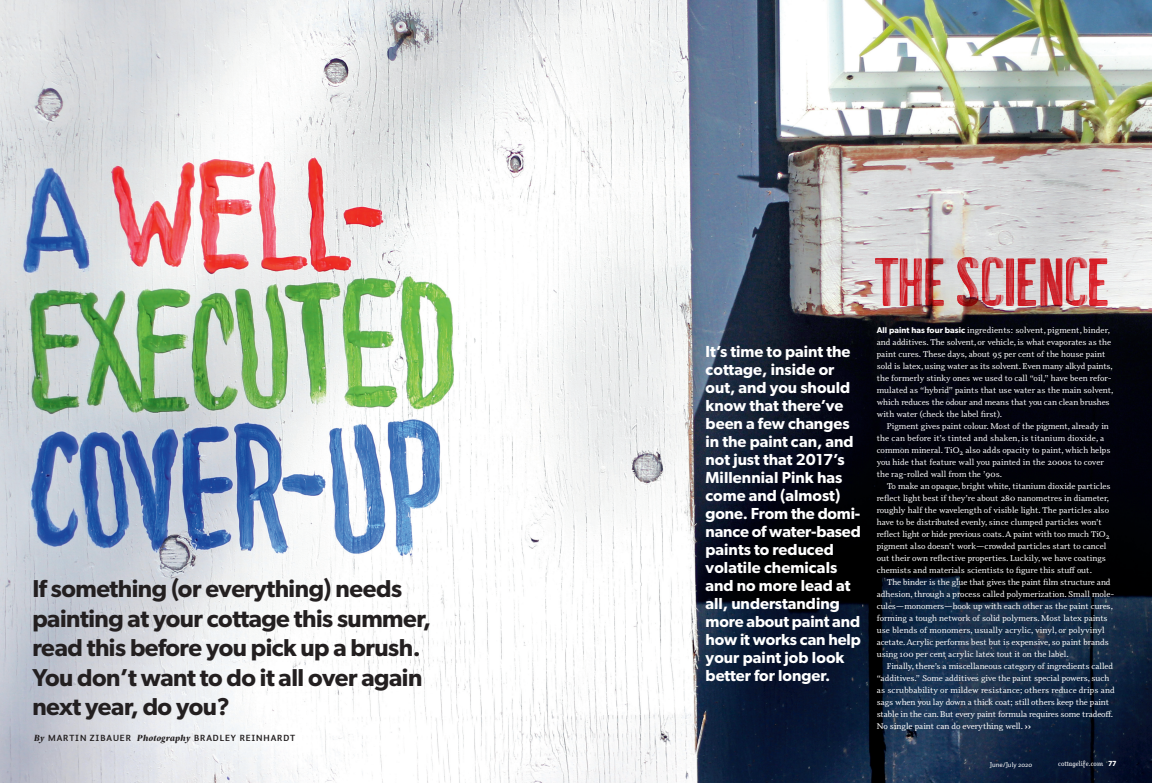
<style>
.page{position:relative;width:1152px;height:783px;background:#fff}
.page>*{position:absolute;margin:0;border:0;box-sizing:border-box;transform-origin:0 0}
.t1{font:600 24.5px/29.4px "Gibson";letter-spacing:-.02em;color:#231f20}
.t2{font:600 16px/18px "Gibson";color:#fff}
.t3{font:700 9px "Auto 1";letter-spacing:.1em;color:#231f20}
.t4{font:8.4px/12px "Odile";color:#fff}
.t5{font:italic 7px "Odile Upright";letter-spacing:.005em;color:#fff}
.t6{font:7px "Auto 1";letter-spacing:.005em;color:#fff}
.s1{font-family:"Starling";font-weight:900;font-style:italic}
.s2{font-family:"Gibson";font-weight:600}
.s3{font-weight:700}
.s4{font-family:"Auto 1 Black LF";font-style:normal;font-size:7.2px}
</style>
<div class="page">
<img style="left:0;top:0;width:1152px;height:783px">
<img style="left:865px;top:249px;width:287px;height:67px">
<h1 class="t1" style="left:32px;top:574px;width:400px">If something (or everything) needs painting at your cottage this summer, read this before you pick up a brush.<br>You don’t want to do it all over again next year, do you?</h1>
<p class="t3" style="left:34px;top:733px;width:263px"><span class="s1">By</span> MARTIN ZIBAUER <span class="s1">Photography</span> BRADLEY REINHARDT</p>
<p class="t2" style="left:706px;top:342px;width:157px">It’s time to paint the cottage, inside or out, and you should know that there’ve been a few changes in the paint can, and not just that 2017’s<br>Millennial Pink has come and (almost) gone. From the domi&shy;nance of water-based paints to reduced volatile chemicals and no more lead at all, understanding more about paint and how it works can help your paint job look better for longer.</p>
<p class="t4" style="left:877px;top:324px;width:238px"><span class="s2">All paint has four basic</span> ingredients: solvent, pigment, binder, and additives. The solvent, or vehicle, is what evaporates as the paint cures. These days, about 95 per cent of the house paint sold is latex, using water as its solvent. Even many alkyd paints, the formerly stinky ones we used to call “oil,” have been refor&shy;mulated as “hybrid” paints that use water as the main solvent, which reduces the odour and means that you can clean brushes with water (check the label first).</p>
<p class="t4" style="left:877px;top:420px;width:235px;text-indent:10px">Pigment gives paint colour. Most of the pigment, already in the can before it’s tinted and shaken, is titanium dioxide, a common mineral. TiO<sub>2</sub> also adds opacity to paint, which helps you hide that feature wall you painted in the 2000s to cover the rag-rolled wall from the ’90s.</p>
<p class="t4" style="left:877px;top:480px;width:235px;text-indent:10px">To make an opaque, bright white, titanium dioxide particles reflect light best if they’re about 280 nanometres in diameter, roughly half the wavelength of visible light. The particles also have to be distributed evenly, since clumped particles won’t reflect light or hide previous coats. A paint with too much TiO<sub>2 </sub>pigment also doesn’t work—crowded particles start to cancel out their own reflective properties. Luckily, we have coatings chemists and materials scientists to figure this stuff out.</p>
<p class="t4" style="left:877px;top:576px;width:239px;text-indent:10px">The binder is the glue that gives the paint film structure and adhesion, through a process called polymerization. Small mole&shy;cules—monomers—hook up with each other as the paint cures, forming a tough network of solid polymers. Most latex paints use blends of monomers, usually acrylic, vinyl, or polyvinyl acetate. Acrylic performs best but is expensive, so paint brands using 100 per cent acrylic latex tout it on the label.</p>
<p class="t4" style="left:877px;top:660px;width:240px;text-indent:10px">Finally, there’s a miscellaneous category of ingredients called “additives.” Some additives give the paint special powers, such as scrubbability or mildew resistance; others reduce drips and sags when you lay down a thick coat; still others keep the paint stable in the can. But every paint formula requires some tradeoff.<br>No single paint can do everything well. <span class="s3">››</span></p>
<p class="t6" style="left:990px;top:760px;width:44px">June/July 2020</p>
<p class="t5" style="left:1058px;top:759px;width:60px">cottagelife.com <span class="s4">77</span></p>
</div>
